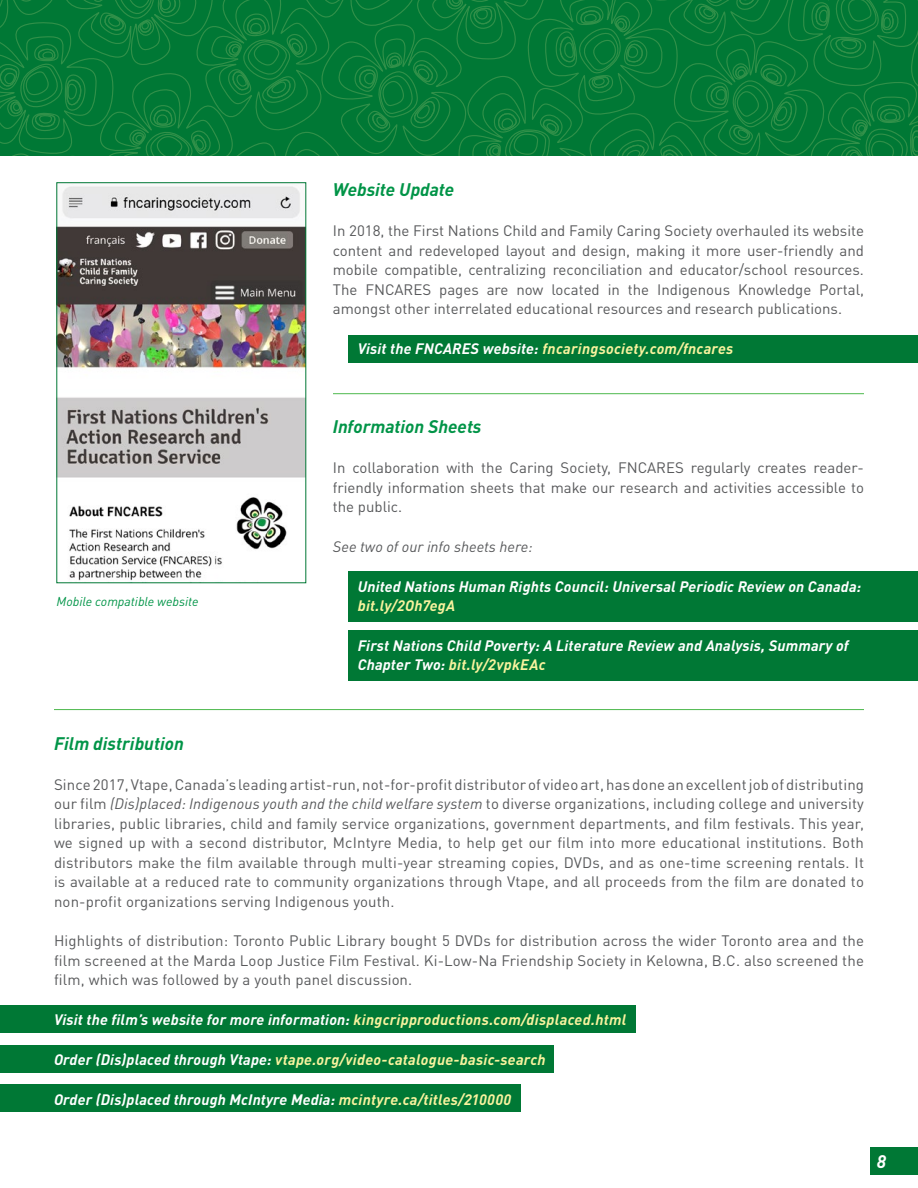
<style>
.page{position:relative;width:918px;height:1188px;background:#fff}
.page>*{position:absolute;margin:0;border:0;box-sizing:border-box;transform-origin:0 0}
.t1{font:italic 700 18px "DIN Pro";color:#009447}
.t2{font:italic 700 18px "DIN Pro";color:#fff}
.t3{font:15px/19.5px "DIN Pro";color:#58595b;text-align:justify}
.t4{font:italic 700 15px/19.5px "DIN Pro";letter-spacing:.01em;color:#fff}
.t5{font:italic 700 15px "DIN Pro";letter-spacing:.01em;color:#f9f39e}
.t6{font:italic 15px "DIN Pro";color:#58595b}
.t7{font:italic 12.75px "DIN Pro";color:#009447}
.s1{color:#fff}
.s2{color:#f9f39e}
.s3{font-style:italic}
</style>
<div class="page">
<svg style="left:0;top:0;width:918px;height:156px;background:#077b37"></svg>
<div style="left:0;top:1006px;width:635px;height:27px;background:#007835"></div>
<div style="left:349px;top:571px;width:569px;height:51px;background:#007835"></div>
<div style="left:349px;top:336px;width:569px;height:27px;background:#007835"></div>
<div style="left:349px;top:631px;width:569px;height:50px;background:#007835"></div>
<div style="left:0;top:1045px;width:554px;height:27px;background:#007835"></div>
<div style="left:0;top:1085px;width:521px;height:27px;background:#007835"></div>
<hr style="left:333px;top:393px;width:531px;height:1px;background:#4db94d">
<hr style="left:54px;top:709px;width:810px;height:1px;background:#4db94d">
<img style="left:59px;top:186px;width:245px;height:395px">
<div style="left:870px;top:1147px;width:48px;height:27px;background:#007835"></div>
<p class="t7" style="left:57px;top:591px;width:144px">Mobile compatible website</p>
<p class="t1" style="left:333px;top:175px;width:123px">Website Update</p>
<p class="t3" style="left:333px;top:219px;width:533px">In 2018, the First Nations Child and Family Caring Society overhauled its website content and redeveloped layout and design, making it more user-friendly and mobile compatible, centralizing reconciliation and educator/school resources.<br>The FNCARES pages are now located in the Indigenous Knowledge Portal, amongst other interrelated educational resources and research publications.</p>
<p class="t5" style="left:358px;top:336px;width:377px"><span class="s1">Visit the FNCARES website:</span> fncaringsociety.com/fncares</p>
<p class="t1" style="left:333px;top:412px;width:150px">Information Sheets</p>
<p class="t3" style="left:333px;top:456px;width:533px">In collaboration with the Caring Society, FNCARES regularly creates reader&shy;friendly information sheets that make our research and activities accessible to the public.</p>
<p class="t6" style="left:333px;top:535px;width:201px">See two of our info sheets here:</p>
<p class="t4" style="left:358px;top:575px;width:505px">United Nations Human Rights Council: Universal Periodic Review on Canada:</p>
<p class="t5" style="left:358px;top:593px;width:99px">bit.ly/2Oh7egA</p>
<p class="t4" style="left:358px;top:634px;width:493px">First Nations Child Poverty: A Literature Review and Analysis, Summary of<br>Chapter Two: <span class="s2">bit.ly/2vpkEAc</span></p>
<p class="t1" style="left:54px;top:728px;width:131px">Film distribution</p>
<p class="t3" style="left:54px;top:773px;width:812px">Since 2017, Vtape, Canada’s leading artist-run, not-for-profit distributor of video art, has done an excellent job of distributing our film <span class="s3">(Dis)placed: Indigenous youth and the child welfare system</span> to diverse organizations, including college and university libraries, public libraries, child and family service organizations, government departments, and film festivals. This year, we signed up with a second distributor, McIntyre Media, to help get our film into more educational institutions. Both distributors make the film available through multi-year streaming copies, DVDs, and as one-time screening rentals. It is available at a reduced rate to community organizations through Vtape, and all proceeds from the film are donated to non-profit organizations serving Indigenous youth.</p>
<p class="t3" style="left:54px;top:930px;width:812px">Highlights of distribution: Toronto Public Library bought 5 DVDs for distribution across the wider Toronto area and the film screened at the Marda Loop Justice Film Festival. Ki-Low-Na Friendship Society in Kelowna, B.C. also screened the film, which was followed by a youth panel discussion.</p>
<p class="t4" style="left:54px;top:1008px;width:574px">Visit the film’s website for more information: <span class="s2">kingcripproductions.com/displaced.html</span></p>
<p class="t5" style="left:54px;top:1047px;width:493px"><span class="s1">Order (Dis)placed through Vtape:</span> vtape.org/video-catalogue-basic-search</p>
<p class="t4" style="left:54px;top:1088px;width:459px">Order (Dis)placed through McIntyre Media: <span class="s2">mcintyre.ca/titles/210000</span></p>
<p class="t2" style="left:877px;top:1146px;width:11px">8</p>
</div>
